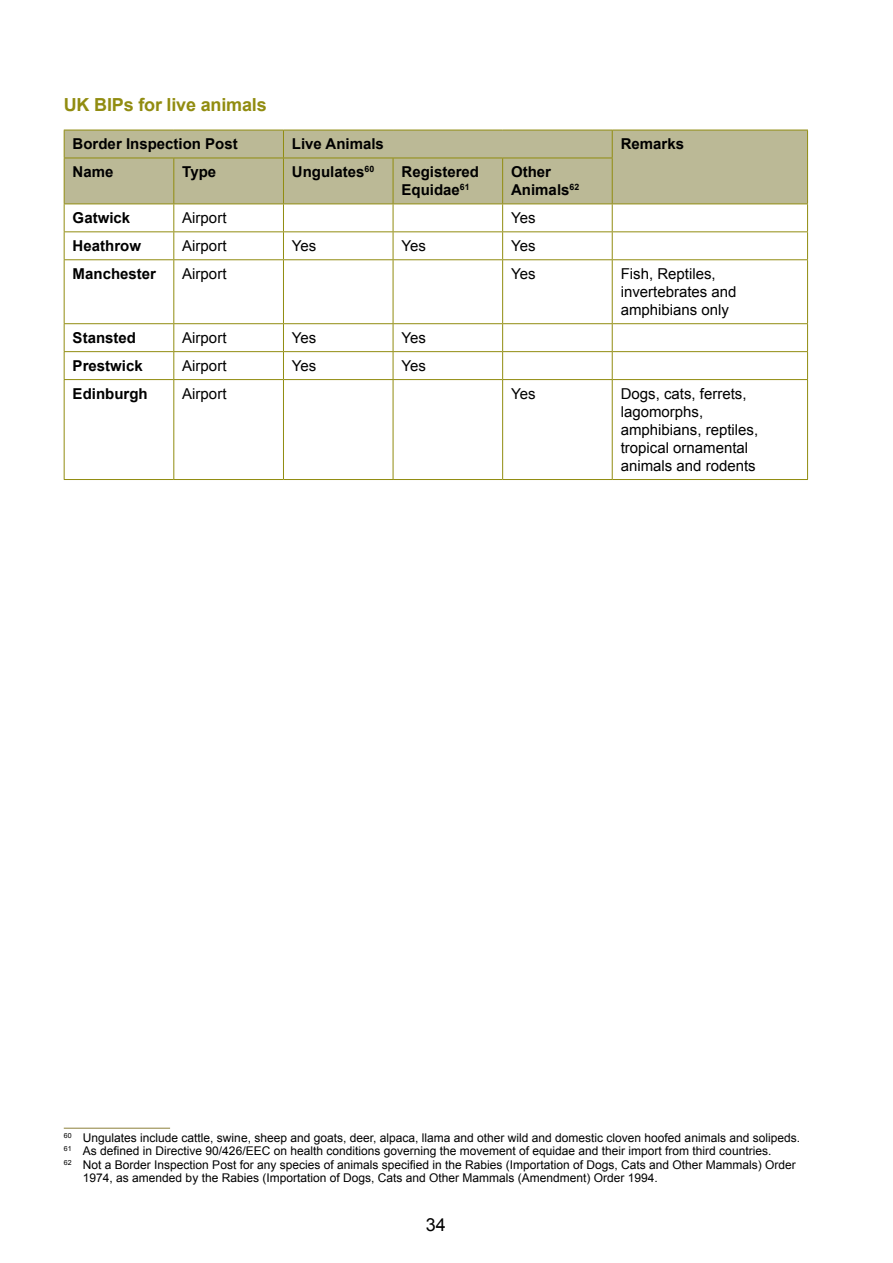
<style>
.page{position:relative;width:893px;height:1263px;background:#fff}
.page>*{position:absolute;margin:0;border:0;box-sizing:border-box;transform-origin:0 0}
.Heading_3{font:700 18px "Arial";letter-spacing:-.01em;color:#918c10}
.t1{font:18px "Arial";color:#000}
.t2{font:15px/18px "Arial";color:#000}
.t3{font:700 15px/18px "Arial";color:#000}
.Footnote_text{font:12px/13.5px "Arial";color:#000}
</style>
<div class="page">
<div style="left:65px;top:131px;width:742px;height:73px;background:#bbb996"></div>
<hr style="left:64px;top:130px;width:110px;height:1px;background:#918c10">
<svg style="left:64px;top:130px;width:1px;height:28px"></svg>
<hr style="left:174px;top:130px;width:109px;height:1px;background:#918c10">
<hr style="left:283px;top:130px;width:110px;height:1px;background:#918c10">
<svg style="left:283px;top:130px;width:1px;height:28px"></svg>
<hr style="left:393px;top:130px;width:110px;height:1px;background:#918c10">
<hr style="left:503px;top:130px;width:109px;height:1px;background:#918c10">
<hr style="left:612px;top:130px;width:196px;height:1px;background:#918c10">
<svg style="left:612px;top:130px;width:1px;height:28px"></svg>
<svg style="left:807px;top:130px;width:1px;height:28px"></svg>
<hr style="left:807px;top:158px;width:1px;height:46px;background:#918c10">
<hr style="left:612px;top:204px;width:196px;height:1px;background:#918c10">
<hr style="left:64px;top:158px;width:110px;height:1px;background:#918c10">
<hr style="left:64px;top:158px;width:1px;height:46px;background:#918c10">
<hr style="left:174px;top:158px;width:109px;height:1px;background:#918c10">
<hr style="left:173px;top:158px;width:1px;height:46px;background:#918c10">
<hr style="left:283px;top:158px;width:110px;height:1px;background:#918c10">
<hr style="left:283px;top:158px;width:1px;height:46px;background:#918c10">
<hr style="left:393px;top:158px;width:110px;height:1px;background:#918c10">
<hr style="left:393px;top:158px;width:1px;height:46px;background:#918c10">
<hr style="left:503px;top:158px;width:110px;height:1px;background:#918c10">
<hr style="left:502px;top:158px;width:1px;height:46px;background:#918c10">
<hr style="left:612px;top:158px;width:1px;height:46px;background:#918c10">
<hr style="left:64px;top:204px;width:110px;height:1px;background:#918c10">
<hr style="left:174px;top:204px;width:109px;height:1px;background:#918c10">
<hr style="left:283px;top:204px;width:110px;height:1px;background:#918c10">
<hr style="left:393px;top:204px;width:110px;height:1px;background:#918c10">
<hr style="left:503px;top:204px;width:109px;height:1px;background:#918c10">
<hr style="left:64px;top:231px;width:110px;height:1px;background:#918c10">
<svg style="left:64px;top:204px;width:1px;height:55px"></svg>
<hr style="left:174px;top:231px;width:109px;height:1px;background:#918c10">
<svg style="left:173px;top:204px;width:1px;height:55px"></svg>
<hr style="left:283px;top:231px;width:110px;height:1px;background:#918c10">
<svg style="left:283px;top:204px;width:1px;height:55px"></svg>
<hr style="left:393px;top:231px;width:110px;height:1px;background:#918c10">
<svg style="left:393px;top:204px;width:1px;height:55px"></svg>
<hr style="left:503px;top:231px;width:109px;height:1px;background:#918c10">
<svg style="left:502px;top:204px;width:1px;height:55px"></svg>
<hr style="left:612px;top:231px;width:196px;height:1px;background:#918c10">
<svg style="left:612px;top:204px;width:1px;height:55px"></svg>
<svg style="left:807px;top:204px;width:1px;height:55px"></svg>
<hr style="left:64px;top:259px;width:110px;height:1px;background:#918c10">
<hr style="left:64px;top:260px;width:1px;height:63px;background:#918c10">
<hr style="left:174px;top:259px;width:109px;height:1px;background:#918c10">
<hr style="left:173px;top:260px;width:1px;height:63px;background:#918c10">
<hr style="left:283px;top:259px;width:110px;height:1px;background:#918c10">
<hr style="left:283px;top:260px;width:1px;height:63px;background:#918c10">
<hr style="left:393px;top:259px;width:110px;height:1px;background:#918c10">
<hr style="left:393px;top:260px;width:1px;height:63px;background:#918c10">
<hr style="left:503px;top:259px;width:109px;height:1px;background:#918c10">
<hr style="left:502px;top:260px;width:1px;height:63px;background:#918c10">
<hr style="left:612px;top:259px;width:196px;height:1px;background:#918c10">
<hr style="left:612px;top:260px;width:1px;height:63px;background:#918c10">
<hr style="left:807px;top:260px;width:1px;height:63px;background:#918c10">
<hr style="left:64px;top:323px;width:110px;height:1px;background:#918c10">
<hr style="left:174px;top:323px;width:109px;height:1px;background:#918c10">
<hr style="left:283px;top:323px;width:110px;height:1px;background:#918c10">
<hr style="left:393px;top:323px;width:110px;height:1px;background:#918c10">
<hr style="left:503px;top:323px;width:109px;height:1px;background:#918c10">
<hr style="left:612px;top:323px;width:196px;height:1px;background:#918c10">
<hr style="left:64px;top:351px;width:110px;height:1px;background:#918c10">
<svg style="left:64px;top:324px;width:1px;height:55px"></svg>
<hr style="left:174px;top:351px;width:109px;height:1px;background:#918c10">
<svg style="left:173px;top:324px;width:1px;height:55px"></svg>
<hr style="left:283px;top:351px;width:110px;height:1px;background:#918c10">
<svg style="left:283px;top:324px;width:1px;height:55px"></svg>
<hr style="left:393px;top:351px;width:110px;height:1px;background:#918c10">
<svg style="left:393px;top:324px;width:1px;height:55px"></svg>
<hr style="left:503px;top:351px;width:109px;height:1px;background:#918c10">
<svg style="left:502px;top:324px;width:1px;height:55px"></svg>
<hr style="left:612px;top:351px;width:196px;height:1px;background:#918c10">
<svg style="left:612px;top:324px;width:1px;height:55px"></svg>
<svg style="left:807px;top:324px;width:1px;height:55px"></svg>
<hr style="left:64px;top:379px;width:110px;height:1px;background:#918c10">
<hr style="left:64px;top:380px;width:1px;height:99px;background:#918c10">
<hr style="left:174px;top:379px;width:109px;height:1px;background:#918c10">
<hr style="left:173px;top:380px;width:1px;height:99px;background:#918c10">
<hr style="left:283px;top:379px;width:110px;height:1px;background:#918c10">
<hr style="left:283px;top:380px;width:1px;height:99px;background:#918c10">
<hr style="left:393px;top:379px;width:110px;height:1px;background:#918c10">
<hr style="left:393px;top:380px;width:1px;height:99px;background:#918c10">
<hr style="left:503px;top:379px;width:109px;height:1px;background:#918c10">
<hr style="left:502px;top:380px;width:1px;height:99px;background:#918c10">
<hr style="left:612px;top:379px;width:196px;height:1px;background:#918c10">
<hr style="left:612px;top:380px;width:1px;height:99px;background:#918c10">
<hr style="left:807px;top:380px;width:1px;height:99px;background:#918c10">
<hr style="left:64px;top:479px;width:110px;height:1px;background:#918c10">
<hr style="left:174px;top:479px;width:109px;height:1px;background:#918c10">
<hr style="left:283px;top:479px;width:110px;height:1px;background:#918c10">
<hr style="left:393px;top:479px;width:110px;height:1px;background:#918c10">
<hr style="left:503px;top:479px;width:109px;height:1px;background:#918c10">
<hr style="left:612px;top:479px;width:196px;height:1px;background:#918c10">
<hr style="left:64px;top:1128px;width:106px;height:1px;background:#8c813b">
<p class="Heading_3" style="left:64px;top:94px;width:204px">UK BIPs for live animals</p>
<p class="t3" style="left:73px;top:135px;width:167px">Border Inspection Post</p>
<p class="t3" style="left:292px;top:135px;width:93px">Live Animals</p>
<p class="t3" style="left:621px;top:135px;width:65px">Remarks</p>
<p class="t3" style="left:73px;top:163px;width:42px">Name</p>
<p class="t3" style="left:182px;top:163px;width:35px">Type</p>
<p class="t3" style="left:292px;top:163px;width:84px">Ungulates<sup>60</sup></p>
<p class="t3" style="left:402px;top:163px;width:79px">Registered<br>Equidae<sup>61</sup></p>
<p class="t3" style="left:511px;top:163px;width:70px">Other<br>Animals<sup>62</sup></p>
<p class="t3" style="left:73px;top:209px;width:59px">Gatwick</p>
<p class="t2" style="left:182px;top:209px;width:46px">Airport</p>
<p class="t2" style="left:511px;top:209px;width:26px">Yes</p>
<p class="t3" style="left:73px;top:237px;width:70px">Heathrow</p>
<p class="t2" style="left:182px;top:237px;width:46px">Airport</p>
<p class="t2" style="left:292px;top:237px;width:26px">Yes</p>
<p class="t2" style="left:402px;top:237px;width:26px">Yes</p>
<p class="t2" style="left:511px;top:237px;width:26px">Yes</p>
<p class="t3" style="left:73px;top:265px;width:85px">Manchester</p>
<p class="t2" style="left:182px;top:265px;width:46px">Airport</p>
<p class="t2" style="left:511px;top:265px;width:26px">Yes</p>
<p class="t2" style="left:621px;top:265px;width:117px">Fish, Reptiles, invertebrates and amphibians only</p>
<p class="t3" style="left:73px;top:329px;width:65px">Stansted</p>
<p class="t2" style="left:182px;top:329px;width:46px">Airport</p>
<p class="t2" style="left:292px;top:329px;width:26px">Yes</p>
<p class="t2" style="left:402px;top:329px;width:26px">Yes</p>
<p class="t3" style="left:73px;top:357px;width:72px">Prestwick</p>
<p class="t2" style="left:182px;top:357px;width:46px">Airport</p>
<p class="t2" style="left:292px;top:357px;width:26px">Yes</p>
<p class="t2" style="left:402px;top:357px;width:26px">Yes</p>
<p class="t3" style="left:73px;top:385px;width:77px">Edinburgh</p>
<p class="t2" style="left:182px;top:385px;width:46px">Airport</p>
<p class="t2" style="left:511px;top:385px;width:26px">Yes</p>
<p class="t2" style="left:621px;top:385px;width:139px">Dogs, cats, ferrets, lagomorphs, amphibians, reptiles, tropical ornamental animals and rodents</p>
<p class="Footnote_text" style="left:64px;top:1131px;width:738px"><sup>60</sup> Ungulates include cattle, swine, sheep and goats, deer, alpaca, llama and other wild and domestic cloven hoofed animals and solipeds.</p>
<p class="Footnote_text" style="left:64px;top:1144px;width:709px"><sup>61</sup> As defined in Directive 90/426/EEC on health conditions governing the movement of equidae and their import from third countries.</p>
<p class="Footnote_text" style="left:83px;top:1158px;width:714px;text-indent:-19px"><sup>62</sup> Not a Border Inspection Post for any species of animals specified in the Rabies (Importation of Dogs, Cats and Other Mammals) Order<br>1974, as amended by the Rabies (Importation of Dogs, Cats and Other Mammals (Amendment) Order 1994.</p>
<h1 class="t1" style="left:426px;top:1213px;width:22px">34</h1>
</div>
